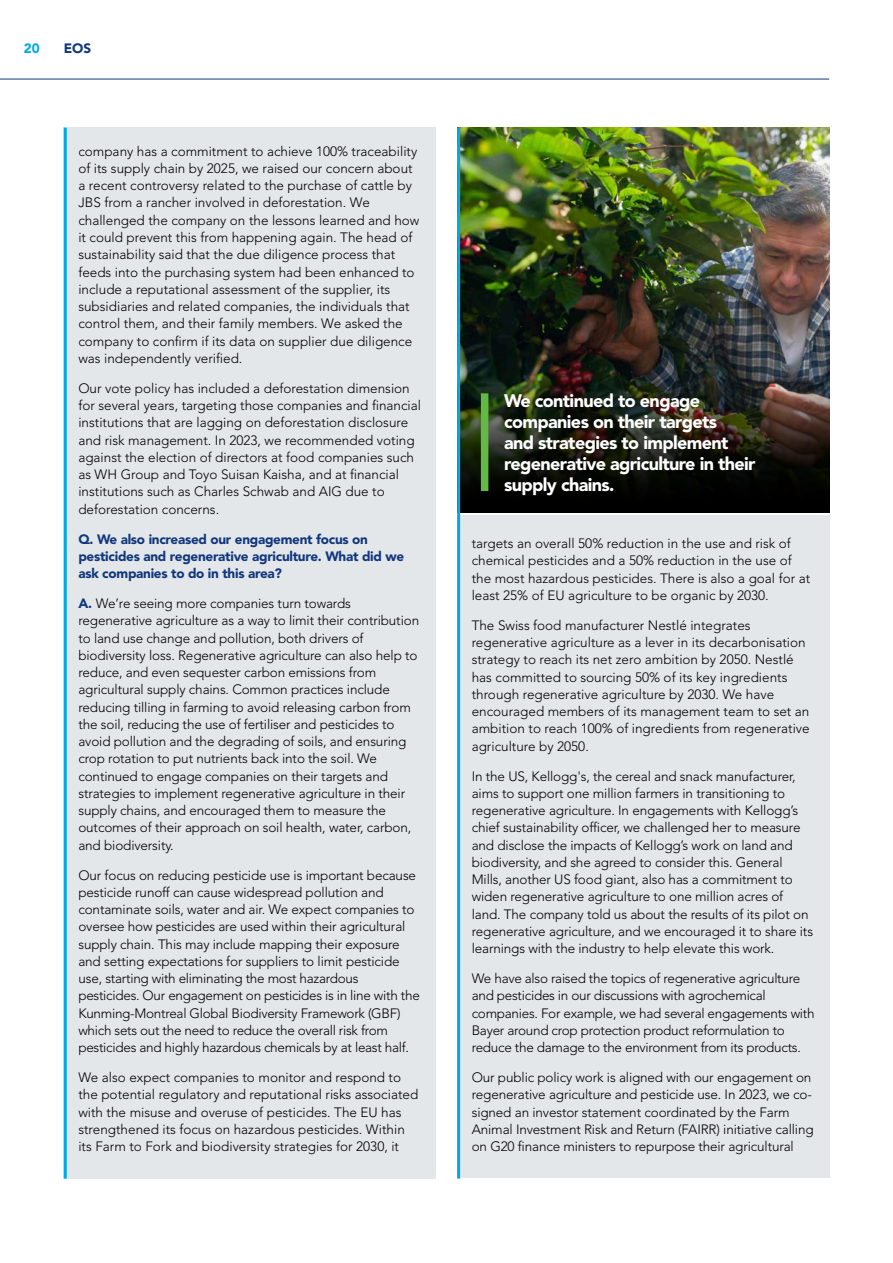
<style>
.page{position:relative;width:893px;height:1263px;background:#fff}
.page>*{position:absolute;margin:0;border:0;box-sizing:border-box;transform-origin:0 0}
.Body_Text_Bliss{font:900 18px/21px "Avenir LT Std";letter-spacing:-.035em;color:#fff}
.Body_Text_FH{font:300 13.5px/17.2px "Avenir LT Std";letter-spacing:-.01em;color:#000}
.Body_Text_FH-2{font:900 13.5px/17.2px "Avenir LT Std";letter-spacing:-.02em;color:#12377c}
.t1{font:900 13.5px "Avenir LT Std";color:#00aae7}
.s1{font-weight:900;color:#12377c}
</style>
<div class="page">
<div style="left:64px;top:128px;width:372px;height:1050px;background:#e3e7ea"></div>
<div style="left:457px;top:128px;width:372px;height:1050px;background:#e3e7ea"></div>
<img style="left:460px;top:128px;width:369px;height:250px">
<img style="left:460px;top:378px;width:369px;height:135px">
<hr style="left:64px;top:128px;width:3px;height:1050px;background:#00aae7">
<hr style="left:457px;top:128px;width:3px;height:1050px;background:#00aae7">
<div style="left:481px;top:393px;width:7px;height:98px;background:#62ba45"></div>
<hr style="left:0;top:79px;width:829px;height:1px;background:#12377c">
<p class="t1" style="left:24px;top:40px;width:17px">20</p>
<p class="Body_Text_FH-2" style="left:64px;top:39px;width:29px">EOS</p>
<p class="Body_Text_FH" style="left:78px;top:142px;width:342px">company has a commitment to achieve 100% traceability of its supply chain by 2025, we raised our concern about a recent controversy related to the purchase of cattle by JBS from a rancher involved in deforestation. We challenged the company on the lessons learned and how it could prevent this from happening again. The head of sustainability said that the due diligence process that feeds into the purchasing system had been enhanced to include a reputational assessment of the supplier, its subsidiaries and related companies, the individuals that control them, and their family members. We asked the company to confirm if its data on supplier due diligence was independently verified.</p>
<p class="Body_Text_FH" style="left:78px;top:379px;width:344px">Our vote policy has included a deforestation dimension for several years, targeting those companies and financial institutions that are lagging on deforestation disclosure and risk management. In 2023, we recommended voting against the election of directors at food companies such as WH Group and Toyo Suisan Kaisha, and at financial institutions such as Charles Schwab and AIG due to deforestation concerns.</p>
<p class="Body_Text_FH-2" style="left:78px;top:530px;width:327px">Q. We also increased our engagement focus on pesticides and regenerative agriculture. What did we ask companies to do in this area?</p>
<p class="Body_Text_FH" style="left:78px;top:595px;width:342px"><span class="s1">A.</span> We’re seeing more companies turn towards regenerative agriculture as a way to limit their contribution to land use change and pollution, both drivers of biodiversity loss. Regenerative agriculture can also help to reduce, and even sequester carbon emissions from agricultural supply chains. Common practices include reducing tilling in farming to avoid releasing carbon from the soil, reducing the use of fertiliser and pesticides to avoid pollution and the degrading of soils, and ensuring crop rotation to put nutrients back into the soil. We continued to engage companies on their targets and strategies to implement regenerative agriculture in their supply chains, and encouraged them to measure the outcomes of their approach on soil health, water, carbon, and biodiversity.</p>
<p class="Body_Text_FH" style="left:78px;top:866px;width:343px">Our focus on reducing pesticide use is important because pesticide runoff can cause widespread pollution and contaminate soils, water and air. We expect companies to oversee how pesticides are used within their agricultural supply chain. This may include mapping their exposure and setting expectations for suppliers to limit pesticide use, starting with eliminating the most hazardous pesticides. Our engagement on pesticides is in line with the Kunming-Montreal Global Biodiversity Framework (GBF) which sets out the need to reduce the overall risk from pesticides and highly hazardous chemicals by at least half.</p>
<p class="Body_Text_FH" style="left:78px;top:1069px;width:341px">We also expect companies to monitor and respond to the potential regulatory and reputational risks associated with the misuse and overuse of pesticides. The EU has strengthened its focus on hazardous pesticides. Within its Farm to Fork and biodiversity strategies for 2030, it</p>
<p class="Body_Text_Bliss" style="left:504px;top:390px;width:253px">We continued to engage companies on their targets<br>and strategies to implement regenerative agriculture in their supply chains.</p>
<p class="Body_Text_FH" style="left:472px;top:535px;width:340px">targets an overall 50% reduction in the use and risk of chemical pesticides and a 50% reduction in the use of the most hazardous pesticides. There is also a goal for at least 25% of EU agriculture to be organic by 2030.</p>
<p class="Body_Text_FH" style="left:472px;top:617px;width:339px">The Swiss food manufacturer Nestlé integrates regenerative agriculture as a lever in its decarbonisation strategy to reach its net zero ambition by 2050. Nestlé has committed to sourcing 50% of its key ingredients through regenerative agriculture by 2030. We have encouraged members of its management team to set an ambition to reach 100% of ingredients from regenerative agriculture by 2050.</p>
<p class="Body_Text_FH" style="left:472px;top:767px;width:343px">In the US, Kellogg's, the cereal and snack manufacturer, aims to support one million farmers in transitioning to regenerative agriculture. In engagements with Kellogg’s chief sustainability officer, we challenged her to measure and disclose the impacts of Kellogg’s work on land and biodiversity, and she agreed to consider this. General Mills, another US food giant, also has a commitment to widen regenerative agriculture to one million acres of land. The company told us about the results of its pilot on regenerative agriculture, and we encouraged it to share its learnings with the industry to help elevate this work.</p>
<p class="Body_Text_FH" style="left:472px;top:970px;width:344px">We have also raised the topics of regenerative agriculture and pesticides in our discussions with agrochemical companies. For example, we had several engagements with Bayer around crop protection product reformulation to reduce the damage to the environment from its products.</p>
<p class="Body_Text_FH" style="left:472px;top:1069px;width:343px">Our public policy work is aligned with our engagement on regenerative agriculture and pesticide use. In 2023, we co&shy;signed an investor statement coordinated by the Farm Animal Investment Risk and Return (FAIRR) initiative calling on G20 finance ministers to repurpose their agricultural</p>
</div>
